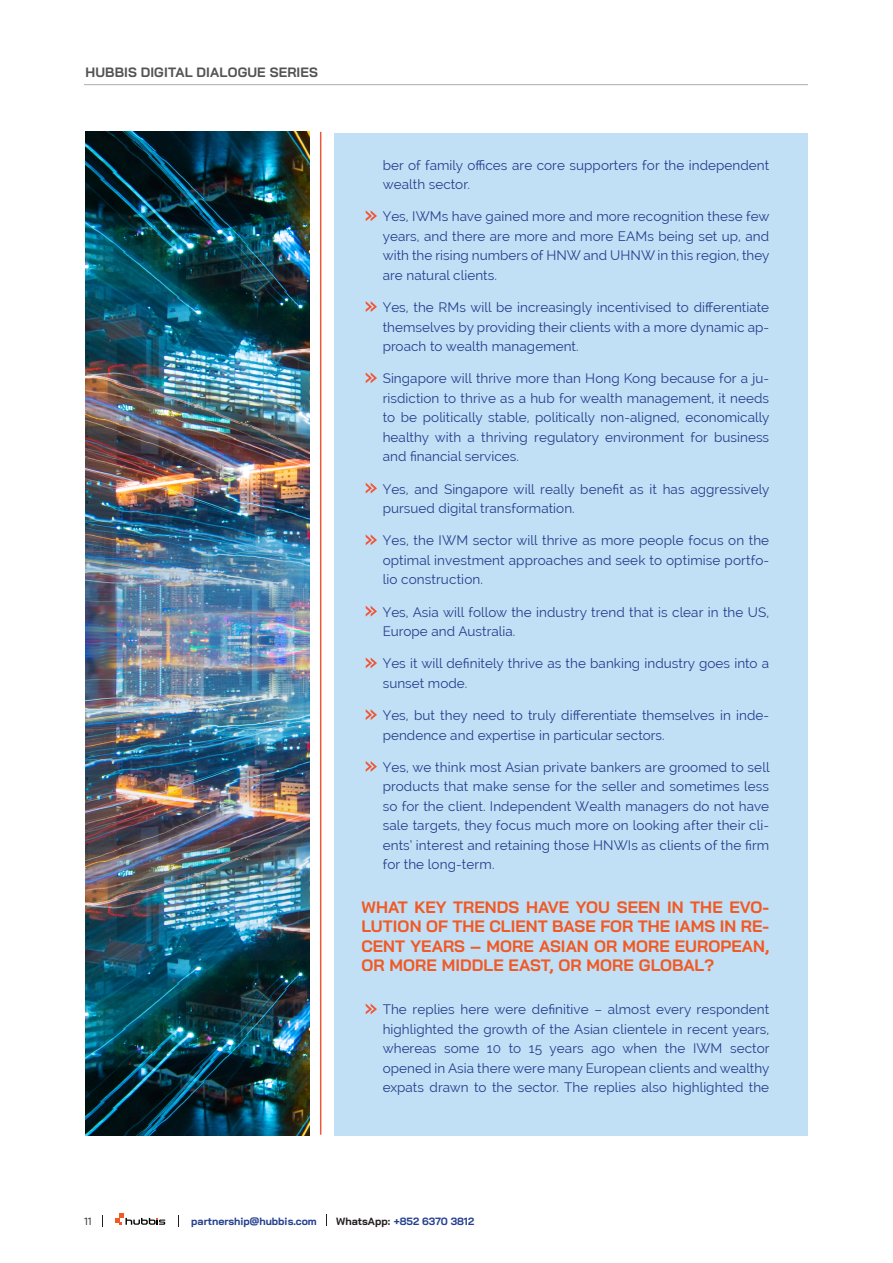
<style>
.page{position:relative;width:893px;height:1263px;background:#fff}
.page>*{position:absolute;margin:0;border:0;box-sizing:border-box;transform-origin:0 0}
.Header_style{font:700 16.5px/19.5px "Bai Jamjuree";letter-spacing:.005em;color:#f15925;text-align:justify}
.box_content{font:13.5px/19.5px "Raleway";letter-spacing:.005em;color:#253f8e;text-align:justify}
.t1{font:700 13.5px "Bai Jamjuree";letter-spacing:.01em;color:#535355}
.t2{font:700 10.5px "Bai Jamjuree";color:#25408f}
.t3{font:10.5px "Bai Jamjuree";color:#231f20}
.s1{color:#231f20}
</style>
<div class="page">
<hr style="left:84px;top:84px;width:724px;height:1px;background:#adadad">
<svg style="left:115px;top:1213px;width:50px;height:12px"></svg>
<hr style="left:320px;top:132px;width:1px;height:1003px;background:#f05739">
<div style="left:334px;top:133px;width:474px;height:1002px;background:#c1e0f5"></div>
<svg style="left:366px;top:210px;width:11px;height:11px"></svg>
<svg style="left:366px;top:301px;width:11px;height:11px"></svg>
<svg style="left:366px;top:372px;width:11px;height:11px"></svg>
<svg style="left:366px;top:483px;width:11px;height:11px"></svg>
<svg style="left:366px;top:534px;width:11px;height:11px"></svg>
<svg style="left:366px;top:606px;width:11px;height:11px"></svg>
<svg style="left:366px;top:657px;width:11px;height:11px"></svg>
<svg style="left:366px;top:709px;width:11px;height:11px"></svg>
<svg style="left:366px;top:761px;width:11px;height:11px"></svg>
<svg style="left:366px;top:1003px;width:11px;height:11px"></svg>
<img style="left:85px;top:132px;width:224px;height:1003px">
<p class="t1" style="left:85px;top:65px;width:234px">HUBBIS DIGITAL DIALOGUE SERIES</p>
<p class="box_content" style="left:383px;top:155px;width:388px">ber of family offices are core supporters for the independent wealth sector.</p>
<p class="box_content" style="left:383px;top:207px;width:388px">Yes, IWMs have gained more and more recognition these few years, and there are more and more EAMs being set up, and with the rising numbers of HNW and UHNW in this region, they are natural clients.</p>
<p class="box_content" style="left:383px;top:297px;width:388px">Yes, the RMs will be increasingly incentivised to differentiate themselves by providing their clients with a more dynamic ap&shy;proach to wealth management.</p>
<p class="box_content" style="left:383px;top:369px;width:388px">Singapore will thrive more than Hong Kong because for a ju&shy;risdiction to thrive as a hub for wealth management, it needs to be politically stable, politically non-aligned, economically healthy with a thriving regulatory environment for business and financial services.</p>
<p class="box_content" style="left:383px;top:479px;width:388px">Yes, and Singapore will really benefit as it has aggressively pursued digital transformation.</p>
<p class="box_content" style="left:383px;top:531px;width:388px">Yes, the IWM sector will thrive as more people focus on the optimal investment approaches and seek to optimise portfo&shy;lio construction.</p>
<p class="box_content" style="left:383px;top:602px;width:388px">Yes, Asia will follow the industry trend that is clear in the US,<br>Europe and Australia.</p>
<p class="box_content" style="left:383px;top:654px;width:388px">Yes it will definitely thrive as the banking industry goes into a sunset mode.</p>
<p class="box_content" style="left:383px;top:705px;width:388px">Yes, but they need to truly differentiate themselves in inde&shy;pendence and expertise in particular sectors.</p>
<p class="box_content" style="left:383px;top:757px;width:388px">Yes, we think most Asian private bankers are groomed to sell products that make sense for the seller and sometimes less so for the client. Independent Wealth managers do not have sale targets, they focus much more on looking after their cli&shy;ents’ interest and retaining those HNWIs as clients of the firm for the long-term.</p>
<p class="Header_style" style="left:361px;top:897px;width:409px">WHAT KEY TRENDS HAVE YOU SEEN IN THE EVO-LUTION OF THE CLIENT BASE FOR THE IAMS IN RE-CENT YEARS – MORE ASIAN OR MORE EUROPEAN, OR MORE MIDDLE EAST, OR MORE GLOBAL?</p>
<p class="box_content" style="left:383px;top:1000px;width:388px">The replies here were definitive – almost every respondent highlighted the growth of the Asian clientele in recent years, whereas some 10 to 15 years ago when the IWM sector opened in Asia there were many European clients and wealthy expats drawn to the sector. The replies also highlighted the</p>
<p class="t3" style="left:84px;top:1212px;width:9px">11</p>
<p class="t2" style="left:191px;top:1215px;width:127px">partnership@hubbis.com</p>
<p class="t2" style="left:336px;top:1215px;width:139px"><span class="s1">WhatsApp:</span> +852 6370 3812</p>
</div>
